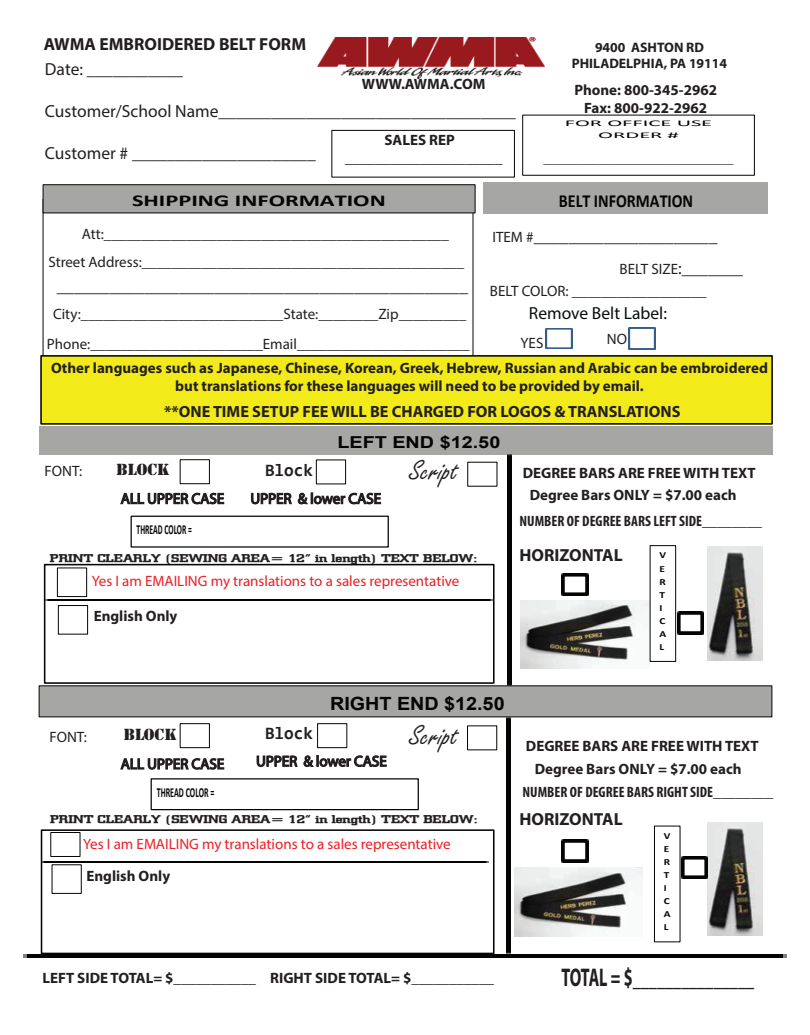
<style>
.page{position:relative;width:810px;height:1035px;background:#fff}
.page>*{position:absolute;margin:0;border:0;box-sizing:border-box;transform-origin:0 0}
.t1{font:30px "Freestyle Script";color:#231f20}
.t2{font:700 25.62px "Myriad Pro";letter-spacing:-.03em;color:#231f20;scale:.63 1}
.t3{font:700 18.5px "Calibri";color:#050504;scale:.87 1}
.t4{font:700 18.25px "Arial";color:#050504;scale:1.08 1}
.t5{font:17.5px "Myriad Pro";color:#231f20}
.t6{font:700 17.5px "Myriad Pro";color:#231f20}
.t7{font:17.5px "Myriad Pro";color:#090d0d}
.t8{font:700 17.5px "Consolas";color:#231f20}
.t9{font:700 16.62px "Calibri";color:#050504;scale:1.47 1}
.t10{font:700 16.5px "Arial";color:#050504;scale:1.2 1}
.t11{font:700 16.25px "Myriad Pro";color:#231f20}
.t12{font:700 15px/18px "Myriad Pro";color:#231f20;text-align:center}
.t13{font:15px/28px "Myriad Pro";color:#231f20}
.t14{font:15px "Myriad Pro";color:#ee1d23}
.t15{font:700 condensed 15px "Myriad Pro";color:#231f20}
.t16{font:15px "Stencil Std";color:#231f20}
.t17{font:700 13.75px/16.5px "Myriad Pro";color:#231f20;text-align:center}
.t18{font:700 13.75px "Calibri";color:#050504;scale:.56 1}
.t19{font:700 13.75px "Calibri";color:#050504;scale:.58 1}
.t20{font:700 11.25px "Geo 957 Extended";color:#231f20}
.t21{font:700 9.38px/13.1px "Calibri";color:#050504;scale:1.21 1}
.t22{font:8.75px/12.1px "Calibri";color:#050504;text-align:center;scale:2.59 1}
.s1{font-size:15px}
.s2{font-size:17.5px}
</style>
<div class="page">
<img style="left:317px;top:38px;width:228px;height:41px">
<div style="left:43px;top:184px;width:432px;height:29px;background:#a6a6a5;border:1px solid #050504"></div>
<img style="left:44px;top:191px;width:431px;height:16px">
<div style="left:522px;top:115px;width:233px;height:61px;background:#fff;border:1px solid #050504"></div>
<img style="left:523px;top:118px;width:231px;height:54px">
<img style="left:629px;top:328px;width:27px;height:22px">
<div style="left:484px;top:183px;width:284px;height:31px;background:#a6a6a5"></div>
<div style="left:39px;top:426px;width:733px;height:28px;background:#a6a6a5"></div>
<div style="left:39px;top:686px;width:733px;height:31px;background:#a6a6a5"></div>
<img style="left:507px;top:454px;width:4px;height:232px">
<img style="left:507px;top:717px;width:3px;height:237px">
<hr style="left:23px;top:954px;width:764px;height:4px;background:#040503">
<img style="left:521px;top:600px;width:128px;height:69px">
<img style="left:708px;top:547px;width:55px;height:114px">
<img style="left:514px;top:868px;width:128px;height:69px">
<img style="left:708px;top:822px;width:55px;height:114px">
<img style="left:562px;top:573px;width:26px;height:23px">
<img style="left:562px;top:840px;width:26px;height:22px">
<img style="left:677px;top:612px;width:27px;height:22px">
<img style="left:681px;top:856px;width:27px;height:23px">
<div style="left:650px;top:545px;width:26px;height:117px;background:#fff;border:1px solid #050504"></div>
<img style="left:650px;top:550px;width:25px;height:108px">
<div style="left:654px;top:826px;width:26px;height:116px;background:#fff;border:1px solid #050504"></div>
<img style="left:655px;top:830px;width:25px;height:108px">
<img style="left:545px;top:329px;width:27px;height:20px">
<div style="left:131px;top:516px;width:258px;height:32px;border:1px solid #050504"></div>
<img style="left:132px;top:521px;width:256px;height:21px">
<div style="left:151px;top:778px;width:268px;height:32px;border:1px solid #050504"></div>
<img style="left:152px;top:784px;width:266px;height:21px">
<div style="left:44px;top:564px;width:451px;height:120px;border:2px solid #050504"></div>
<img style="left:46px;top:570px;width:447px;height:108px">
<div style="left:41px;top:829px;width:454px;height:125px;border:2px solid #050504"></div>
<img style="left:43px;top:836px;width:450px;height:112px">
<div style="left:40px;top:355px;width:733px;height:70px;background:#f2eb19;border:2px solid #050504"></div>
<div style="left:332px;top:130px;width:183px;height:47px;background:#fff;border:1px solid #050504"></div>
<img style="left:332px;top:135px;width:182px;height:37px">
<div style="left:180px;top:459px;width:30px;height:25px;background:#fff;border:1px solid #050504"></div>
<img style="left:181px;top:465px;width:28px;height:14px">
<div style="left:317px;top:723px;width:30px;height:25px;background:#fff;border:1px solid #050504"></div>
<img style="left:318px;top:729px;width:29px;height:14px">
<div style="left:316px;top:459px;width:30px;height:25px;background:#fff;border:1px solid #050504"></div>
<img style="left:317px;top:465px;width:28px;height:14px">
<div style="left:180px;top:723px;width:30px;height:25px;background:#fff;border:1px solid #050504"></div>
<img style="left:181px;top:729px;width:28px;height:14px">
<div style="left:467px;top:462px;width:30px;height:25px;background:#fff;border:1px solid #050504"></div>
<img style="left:468px;top:467px;width:29px;height:14px">
<svg style="left:120px;top:484px;width:105px;height:21px"></svg>
<svg style="left:120px;top:758px;width:105px;height:12px"></svg>
<svg style="left:250px;top:484px;width:132px;height:34px"></svg>
<svg style="left:256px;top:747px;width:131px;height:33px"></svg>
<div style="left:57px;top:567px;width:30px;height:30px;background:#fff;border:1px solid #050504"></div>
<img style="left:58px;top:574px;width:28px;height:17px">
<div style="left:50px;top:832px;width:30px;height:25px;background:#fff;border:1px solid #050504"></div>
<img style="left:51px;top:838px;width:29px;height:14px">
<img style="left:45px;top:599px;width:448px;height:2px">
<img style="left:41px;top:862px;width:448px;height:1px">
<div style="left:58px;top:605px;width:30px;height:30px;background:#fff;border:1px solid #050504"></div>
<img style="left:59px;top:612px;width:28px;height:16px">
<div style="left:52px;top:864px;width:30px;height:30px;background:#fff;border:1px solid #050504"></div>
<img style="left:53px;top:871px;width:28px;height:17px">
<p class="t6" style="left:44px;top:33px;width:264px">AWMA EMBROIDERED BELT FORM</p>
<p class="t5" style="left:45px;top:58px;width:140px">Date: ___________</p>
<p class="t5" style="left:45px;top:100px;width:473px">Customer/School Name__________________________________</p>
<p class="t5" style="left:45px;top:142px;width:272px">Customer # _____________________</p>
<p class="t9" style="left:132px;top:190px;width:174px">SHIPPING INFORMATION</p>
<p class="t13" style="left:48px;top:220px;width:417px;text-indent:34px">Att:______________________________________________<br>Street Address:___________________________________________</p>
<p class="t17" style="left:572px;top:38px;width:157px">9400 ASHTON RD<br>PHILADELPHIA, PA 19114</p>
<p class="t12" style="left:362px;top:75px;width:125px">WWW.AWMA.COM</p>
<p class="t12" style="left:574px;top:80px;width:144px">Phone: 800-345-2962<br>Fax: 800-922-2962</p>
<p class="t22" style="left:565px;top:117px;width:58px">FOR OFFICE USE<br>ORDER #</p>
<p class="t22" style="left:543px;top:154px;width:75px">_________________</p>
<p class="t12" style="left:345px;top:131px;width:159px">SALES REP _____________________</p>
<p class="t3" style="left:559px;top:189px;width:156px">BELT INFORMATION</p>
<p class="t5" style="left:493px;top:226px;width:226px"><span class="s1">ITEM #</span>_____________________</p>
<p class="t13" style="left:620px;top:255px;width:125px">BELT SIZE<span class="s2">:_______</span></p>
<p class="t5" style="left:57px;top:275px;width:413px">_______________________________________________</p>
<p class="t13" style="left:53px;top:300px;width:415px">City:___________________________State:________Zip_________</p>
<p class="t13" style="left:47px;top:330px;width:424px">Phone:_______________________Email_______________________</p>
<p class="t13" style="left:490px;top:277px;width:218px">BELT COLOR: __________________</p>
<p class="t7" style="left:529px;top:302px;width:140px">Remove Belt Label:</p>
<p class="t13" style="left:521px;top:329px;width:24px">YES</p>
<p class="t13" style="left:607px;top:325px;width:22px">NO</p>
<p class="t12" style="left:51px;top:358px;width:719px">Other languages such as Japanese, Chinese, Korean, Greek, Hebrew, Russian and Arabic can be embroidered but translations for these languages will need to be provided by email.</p>
<p class="t11" style="left:164px;top:401px;width:518px">**ONE TIME SETUP FEE WILL BE CHARGED FOR LOGOS &amp; TRANSLATIONS</p>
<p class="t13" style="left:45px;top:457px;width:39px">FONT:</p>
<p class="t16" style="left:116px;top:460px;width:55px">BLOCK</p>
<p class="t18" style="left:137px;top:521px;width:100px">THREAD COLOR =</p>
<p class="t10" style="left:337px;top:432px;width:137px">LEFT END $12.50</p>
<p class="t8" style="left:265px;top:459px;width:50px">Block</p>
<h1 class="t1" style="left:410px;top:454px;width:50px">Script</h1>
<p class="t20" style="left:50px;top:549px;width:429px">PRINT CLEARLY (SEWING AREA= 12” in length) TEXT BELOW:</p>
<p class="t14" style="left:92px;top:571px;width:369px">Yes I am EMAILING my translations to a sales representative</p>
<p class="t12" style="left:94px;top:606px;width:85px">English Only</p>
<p class="t12" style="left:523px;top:463px;width:234px">DEGREE BARS ARE FREE WITH TEXT</p>
<p class="t12" style="left:530px;top:486px;width:208px">Degree Bars ONLY = $7.00 each</p>
<p class="t15" style="left:519px;top:512px;width:244px">NUMBER OF DEGREE BARS LEFT SIDE________</p>
<p class="t6" style="left:520px;top:544px;width:105px">HORIZONTAL</p>
<p class="t21" style="left:659px;top:549px;width:7px">V<br>E<br>R<br>T<br>I<br>C<br>A<br>L</p>
<p class="t13" style="left:49px;top:722px;width:39px">FONT:</p>
<p class="t16" style="left:124px;top:724px;width:55px">BLOCK</p>
<p class="t19" style="left:157px;top:784px;width:101px">THREAD COLOR =</p>
<p class="t4" style="left:330px;top:692px;width:163px">RIGHT END $12.50</p>
<p class="t8" style="left:265px;top:722px;width:50px">Block</p>
<h1 class="t1" style="left:410px;top:719px;width:50px">Script</h1>
<p class="t20" style="left:50px;top:810px;width:429px">PRINT CLEARLY (SEWING AREA= 12” in length) TEXT BELOW:</p>
<p class="t14" style="left:83px;top:834px;width:369px">Yes I am EMAILING my translations to a sales representative</p>
<p class="t12" style="left:86px;top:866px;width:85px">English Only</p>
<p class="t12" style="left:526px;top:736px;width:234px">DEGREE BARS ARE FREE WITH TEXT</p>
<p class="t12" style="left:535px;top:759px;width:208px">Degree Bars ONLY = $7.00 each</p>
<p class="t15" style="left:522px;top:783px;width:252px">NUMBER OF DEGREE BARS RIGHT SIDE________</p>
<p class="t6" style="left:520px;top:808px;width:105px">HORIZONTAL</p>
<p class="t21" style="left:664px;top:829px;width:7px">V<br>E<br>R<br>T<br>I<br>C<br>A<br>L</p>
<p class="t12" style="left:42px;top:969px;width:215px">LEFT SIDE TOTAL= $___________</p>
<h2 class="t2" style="left:561px;top:961px;width:308px">TOTAL = $_______________</h2>
<p class="t12" style="left:270px;top:969px;width:225px">RIGHT SIDE TOTAL= $___________</p>
</div>
